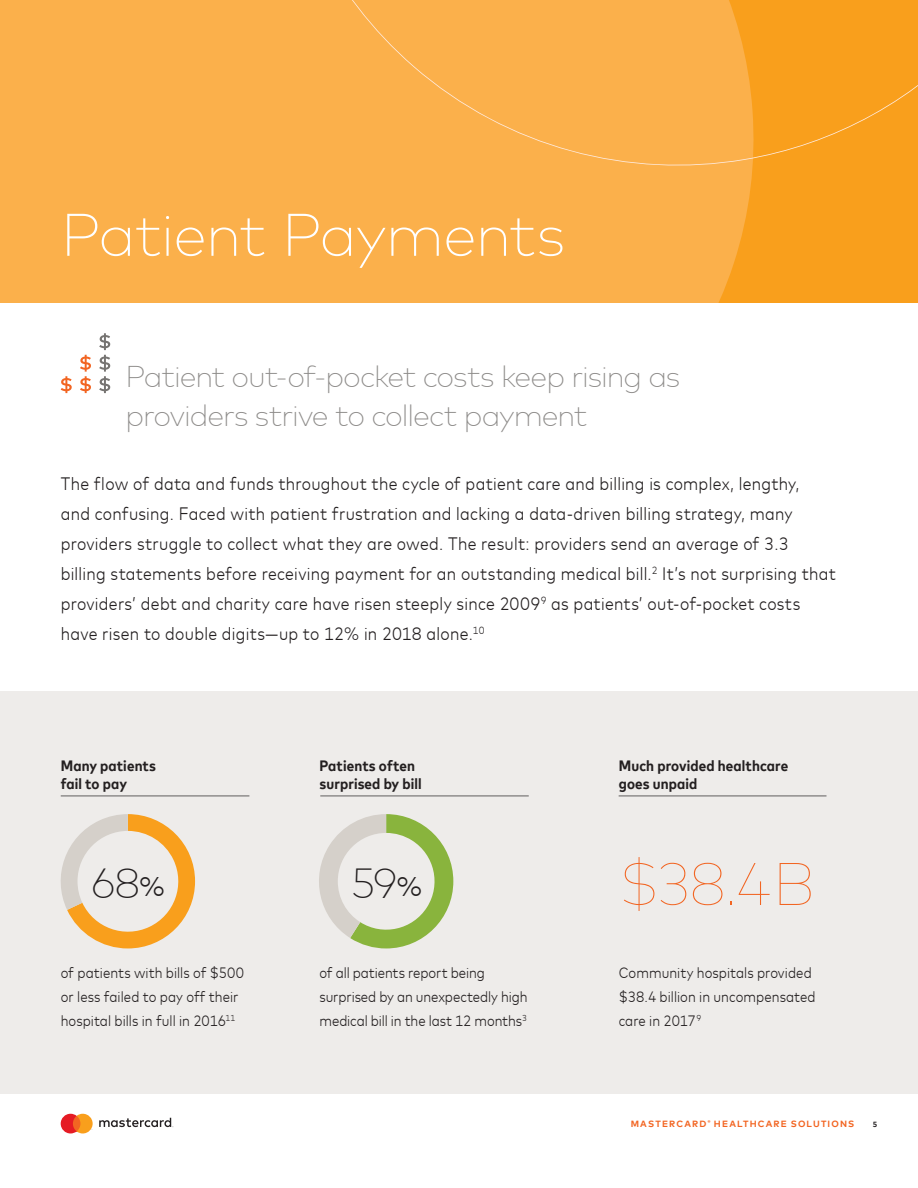
<style>
.page{position:relative;width:918px;height:1188px;background:#fff}
.page>*{position:absolute;margin:0;border:0;box-sizing:border-box;transform-origin:0 0}
.t1{font:200 60px "Mark Offc For MC";letter-spacing:-.02em;color:#fff}
.t2{font:100 60px "Mark Offc For MC";color:#f26522}
.t3{font:200 42px "Mark Offc For MC";color:#231f20}
.t4{font:200 30px/39px "Mark Offc For MC";letter-spacing:-.035em;color:#8d8b89}
.t5{font:300 18px/30px "Mark For MC Nrw";letter-spacing:.015em;color:#231f20}
.t6{font:300 15px/24px "Mark For MC Nrw";color:#231f20}
.t7{font:700 15px/18px "Mark For MC Nrw";letter-spacing:.01em;color:#231f20}
.t8{font:700 9px "Mark Offc For MC";letter-spacing:.13em;color:#f26522}
.t9{font:700 7.5px "Mark Offc For MC";color:#231f20}
.s1{font-weight:300;font-size:27px}
</style>
<div class="page">
<svg style="left:61px;top:1114px;width:32px;height:19px"></svg>
<svg style="left:99px;top:1118px;width:74px;height:9px"></svg>
<svg style="left:61px;top:376px;width:11px;height:17px"></svg>
<svg style="left:80px;top:355px;width:11px;height:38px"></svg>
<svg style="left:99px;top:333px;width:11px;height:60px"></svg>
<div style="left:0;top:691px;width:918px;height:403px;background:#eeecea"></div>
<svg style="left:319px;top:814px;width:134px;height:134px"></svg>
<hr style="left:61px;top:796px;width:188px;height:1px;background:#605e5d">
<hr style="left:320px;top:796px;width:209px;height:1px;background:#605e5d">
<hr style="left:619px;top:796px;width:208px;height:1px;background:#605e5d">
<svg style="left:60px;top:814px;width:135px;height:134px"></svg>
<div style="left:0;top:0;width:918px;height:303px;background:#f99f1c"></div>
<div style="left:0;top:0;width:752px;height:303px;background:#fbb04b"></div>
<svg style="left:228px;top:0;width:690px;height:179px;fill:#fbb04b"></svg>
<h1 class="t1" style="left:61px;top:190px;width:506px">Patient Payments</h1>
<h3 class="t4" style="left:126px;top:354px;width:556px">Patient out-of-pocket costs keep rising as providers strive to collect payment</h3>
<p class="t5" style="left:61px;top:467px;width:777px">The flow of data and funds throughout the cycle of patient care and billing is complex, lengthy,<br>and confusing. Faced with patient frustration and lacking a data-driven billing strategy, many providers struggle to collect what they are owed. The result: providers send an average of 3.3 billing statements before receiving payment for an outstanding medical bill.<sup>2</sup> It’s not surprising that providers’ debt and charity care have risen steeply since 2009<sup>9</sup> as patients’ out-of-pocket costs have risen to double digits—up to 12% in 2018 alone.<sup>10</sup></p>
<p class="t7" style="left:61px;top:755px;width:97px">Many patients fail to pay</p>
<p class="t7" style="left:320px;top:755px;width:104px">Patients often surprised by bill</p>
<p class="t7" style="left:619px;top:755px;width:171px">Much provided healthcare goes unpaid</p>
<h2 class="t3" style="left:91px;top:852px;width:76px">68<span class="s1">%</span></h2>
<h1 class="t2" style="left:618px;top:841px;width:198px">$38.4B</h1>
<h2 class="t3" style="left:351px;top:852px;width:73px">59<span class="s1">%</span></h2>
<p class="t6" style="left:61px;top:960px;width:185px">of patients with bills of $500 or less failed to pay off their hospital bills in full in 2016<sup>11</sup></p>
<p class="t6" style="left:320px;top:960px;width:210px">of all patients report being surprised by an unexpectedly high medical bill in the last 12 months<sup>3</sup></p>
<p class="t6" style="left:619px;top:960px;width:198px">Community hospitals provided $38.4 billion in uncompensated care in 2017<sup>9</sup></p>
<p class="t8" style="left:631px;top:1117px;width:225px">MASTERCARD<sup>®</sup> HEALTHCARE SOLUTIONS</p>
<p class="t9" style="left:873px;top:1118px;width:6px">5</p>
</div>
